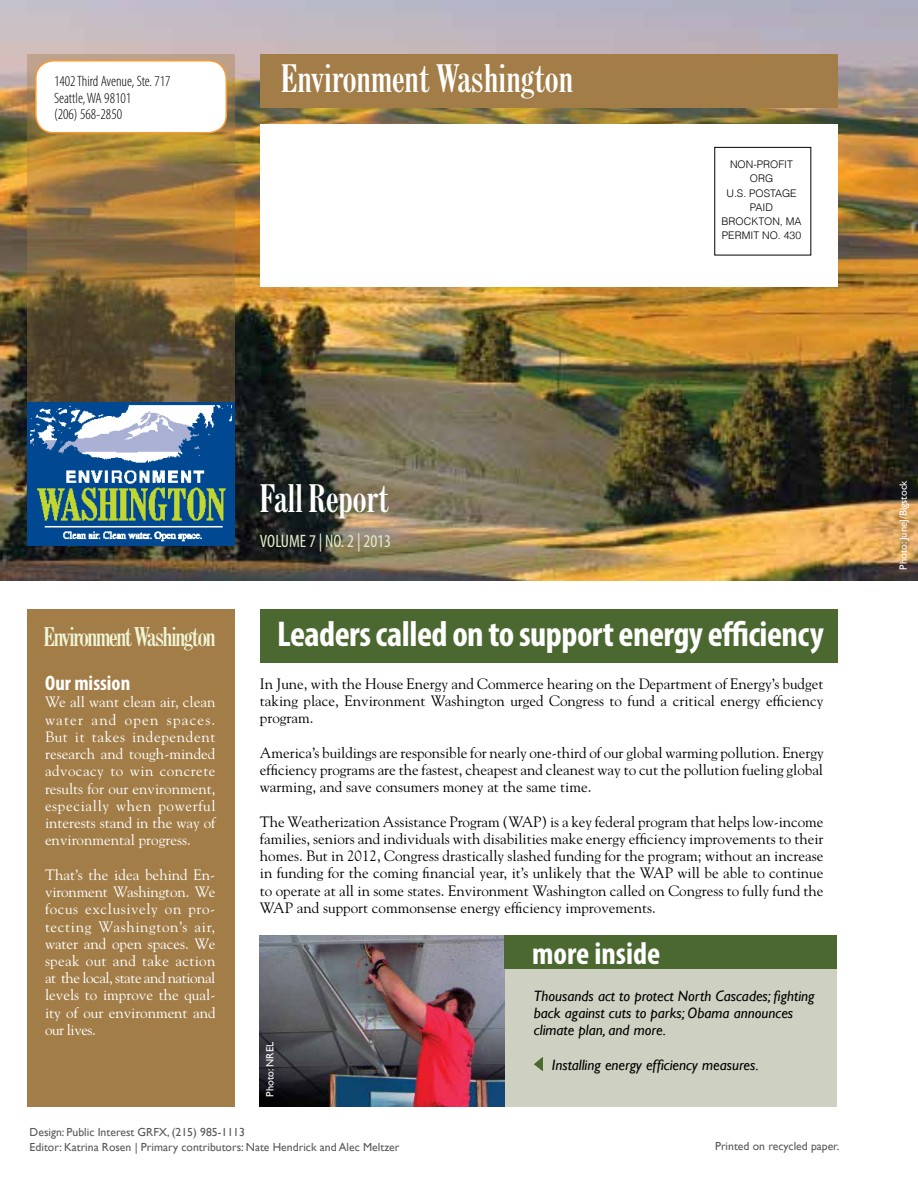
<style>
.page{position:relative;width:918px;height:1188px;background:#fff}
.page>*{position:absolute;margin:0;border:0;box-sizing:border-box;transform-origin:0 0}
.t1{font:700 condensed 37.5px "Century FB";color:#fff}
.t2{font:700 condensed 36px "Myriad Pro";letter-spacing:-.015em;color:#fff}
.t3{font:700 condensed 31.5px "Myriad Pro";color:#fff}
.t4{font:700 condensed 25.5px "Century FB";letter-spacing:-.05em;color:#f0f5d5}
.t5{font:700 condensed 21px "Myriad Pro";color:#fff}
.t6{font:condensed 18px "Myriad Pro";color:#dfedc8}
.t7{font:15px/17.2px "Goudy";color:#000;text-align:justify}
.t8{font:15px/17.2px "Goudy";color:#fff;text-align:justify}
.t9{font:italic 15px/17.2px "Gill Sans";color:#000}
.t10{font:300 condensed 15px/16.5px "Myriad Pro";color:#000}
.t11{font:11.7px/15px "Gill Sans";color:#58595b}
.t12{font:300 10.5px/14.2px "Helvetica";color:#000;text-align:center}
.t13{font:10.5px "Gill Sans";color:#fff}
</style>
<div class="page">
<img style="left:0;top:0;width:918px;height:580px">
<svg style="left:27px;top:54px;width:208px;height:474px;background:#876a3a"></svg>
<div style="left:36px;top:61px;width:190px;height:72px;background:#fff;border-radius:18px"></div>
<div style="left:35px;top:60px;width:192px;height:74px;border:2px solid #f89a34;border-radius:18px"></div>
<div style="left:260px;top:124px;width:577px;height:163px;background:#fff"></div>
<div style="left:260px;top:54px;width:577px;height:54px;background:#a27d48"></div>
<div style="left:27px;top:609px;width:208px;height:498px;background:#a27d48"></div>
<div style="left:504px;top:935px;width:333px;height:172px;background:#ced1c1"></div>
<svg style="left:534px;top:1057px;width:10px;height:14px"></svg>
<div style="left:260px;top:610px;width:577px;height:53px;background:#4a6830"></div>
<img style="left:260px;top:935px;width:245px;height:172px">
<img style="left:27px;top:402px;width:207px;height:144px">
<div style="left:505px;top:935px;width:332px;height:34px;background:#4a6830"></div>
<p class="t10" style="left:54px;top:73px;width:118px">1402 Third Avenue, Ste. 717<br>Seattle, WA 98101<br>(206) 568-2850</p>
<h1 class="t1" style="left:281px;top:58px;width:294px">Environment Washington</h1>
<p class="t12" style="left:722px;top:157px;width:81px">NON-PROFIT<br>ORG<br>U.S. POSTAGE<br>PAID<br>BROCKTON, MA<br>PERMIT NO. 430</p>
<h1 class="t1" style="left:260px;top:479px;width:131px">Fall Report</h1>
<p class="t6" style="left:260px;top:530px;width:133px">VOLUME 7 | NO. 2 | 2013</p>
<h3 class="t4" style="left:44px;top:624px;width:173px">Environment Washington</h3>
<h2 class="t2" style="left:277px;top:612px;width:548px">Leaders called on to support energy efficiency</h2>
<h3 class="t5" style="left:45px;top:670px;width:87px">Our mission</h3>
<p class="t8" style="left:45px;top:693px;width:172px">We all want clean air, clean water and open spaces.<br>But it takes independent research and tough-minded advocacy to win concrete results for our environment, especially when powerful interests stand in the way of environmental progress.</p>
<p class="t8" style="left:45px;top:865px;width:172px">That’s the idea behind En&shy;vironment Washington. We focus exclusively on pro&shy;tecting Washington’s air, water and open spaces. We speak out and take action at the local, state and national levels to improve the qual&shy;ity of our environment and our lives.</p>
<p class="t7" style="left:260px;top:674px;width:565px">In June, with the House Energy and Commerce hearing on the Department of Energy’s budget taking place, Environment Washington urged Congress to fund a critical energy efficiency program.</p>
<p class="t7" style="left:260px;top:743px;width:565px">America’s buildings are responsible for nearly one-third of our global warming pollution. Energy efficiency programs are the fastest, cheapest and cleanest way to cut the pollution fueling global warming, and save consumers money at the same time.</p>
<p class="t7" style="left:260px;top:812px;width:565px">The Weatherization Assistance Program (WAP) is a key federal program that helps low-income families, seniors and individuals with disabilities make energy efficiency improvements to their homes. But in 2012, Congress drastically slashed funding for the program; without an increase in funding for the coming financial year, it’s unlikely that the WAP will be able to continue to operate at all in some states. Environment Washington called on Congress to fully fund the WAP and support commonsense energy efficiency improvements.</p>
<h3 class="t3" style="left:532px;top:934px;width:130px">more inside</h3>
<p class="t9" style="left:534px;top:987px;width:282px">Thousands act to protect North Cascades; fighting back against cuts to parks; Obama announces climate plan, and more.</p>
<p class="t9" style="left:552px;top:1056px;width:209px">Installing energy efficiency measures.</p>
<p class="t13" style="left:264px;top:1097px;width:56px;rotate:-90deg">Photo: NREL</p>
<p class="t11" style="left:30px;top:1125px;width:371px">Design: Public Interest GRFX, (215) 985-1113<br>Editor: Katrina Rosen | Primary contributors: Nate Hendrick and Alec Meltzer</p>
<p class="t11" style="left:715px;top:1139px;width:126px">Printed on recycled paper.</p>
<p class="t13" style="left:897px;top:570px;width:91px;rotate:-90deg">Photo: JuneJ/Bigstock</p>
</div>
